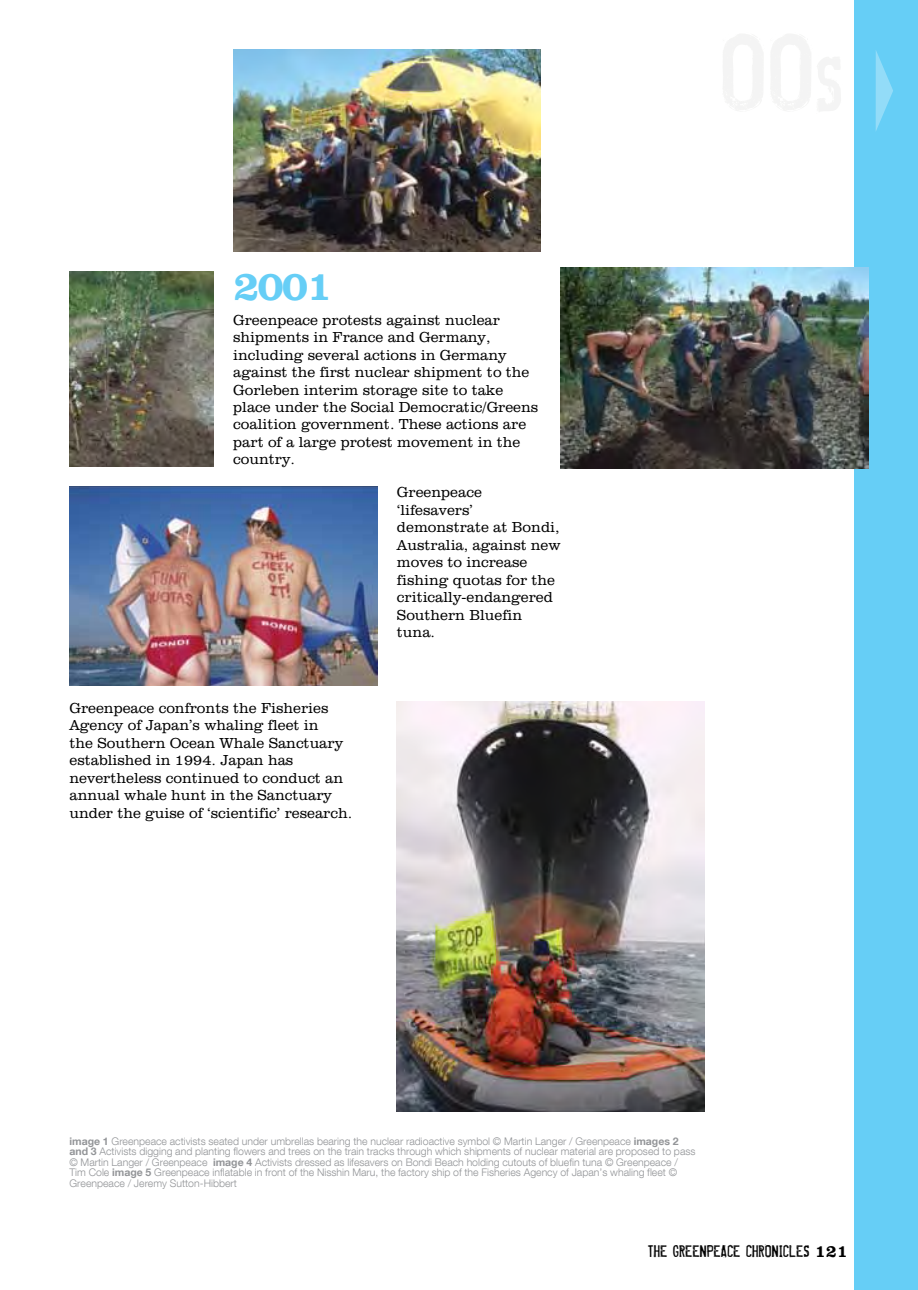
<style>
.page{position:relative;width:918px;height:1290px;background:#fff}
.page>*{position:absolute;margin:0;border:0;box-sizing:border-box;transform-origin:0 0}
.t1{font:800 42px "Clarendon BT";color:#66cef6}
.t2{font:17.5px "Misproject";color:#000}
.t3{font:300 14.88px/17.5px "Clarendon BT";color:#000}
.t4{font:300 10.5px/10.5px "Helvetica Neue LT Com";color:#939598}
.s1{font-weight:700}
.s2{font-family:"Clarendon BT";font-weight:800}
</style>
<div class="page">
<div style="left:854px;top:0;width:64px;height:1290px;background:#66cef6"></div>
<svg style="left:875px;top:50px;width:18px;height:81px"></svg>
<img style="left:69px;top:272px;width:144px;height:195px">
<img style="left:233px;top:50px;width:308px;height:202px">
<img style="left:561px;top:268px;width:307px;height:200px">
<img style="left:70px;top:486px;width:307px;height:200px">
<img style="left:397px;top:701px;width:307px;height:410px">
<p class="t1" style="left:233px;top:259px;width:101px">2001</p>
<p class="t3" style="left:233px;top:310px;width:307px">Greenpeace protests against nuclear shipments in France and Germany, including several actions in Germany against the first nuclear shipment to the Gorleben interim storage site to take place under the Social Democratic/Greens coalition government. These actions are part of a large protest movement in the country.</p>
<p class="t3" style="left:397px;top:483px;width:165px">Greenpeace ‘lifesavers’ demonstrate at Bondi,<br>Australia, against new moves to increase fishing quotas for the critically-endangered<br>Southern Bluefin tuna.</p>
<p class="t3" style="left:69px;top:699px;width:284px">Greenpeace confronts the Fisheries Agency of Japan’s whaling fleet in<br>the Southern Ocean Whale Sanctuary established in 1994. Japan has nevertheless continued to conduct an annual whale hunt in the Sanctuary under the guise of ‘scientific’ research.</p>
<p class="t4" style="left:69px;top:1136px;width:627px"><span class="s1">image 1</span> Greenpeace activists seated under umbrellas bearing the nuclear radioactive symbol © Martin Langer / Greenpeace <span class="s1">images 2 and 3</span> Activists digging and planting flowers and trees on the train tracks through which shipments of nuclear material are proposed to pass © Martin Langer / Greenpeace <span class="s1">image 4</span> Activists dressed as lifesavers on Bondi Beach holding cutouts of bluefin tuna © Greenpeace / Tim Cole <span class="s1">image 5</span> Greenpeace inflatable in front of the Nisshin Maru, the factory ship of the Fisheries Agency of Japan’s whaling fleet © Greenpeace / Jeremy Sutton-Hibbert</p>
<p class="t2" style="left:648px;top:1239px;width:202px">THE GREENPEACE CHRONICLES <span class="s2">121</span></p>
</div>
